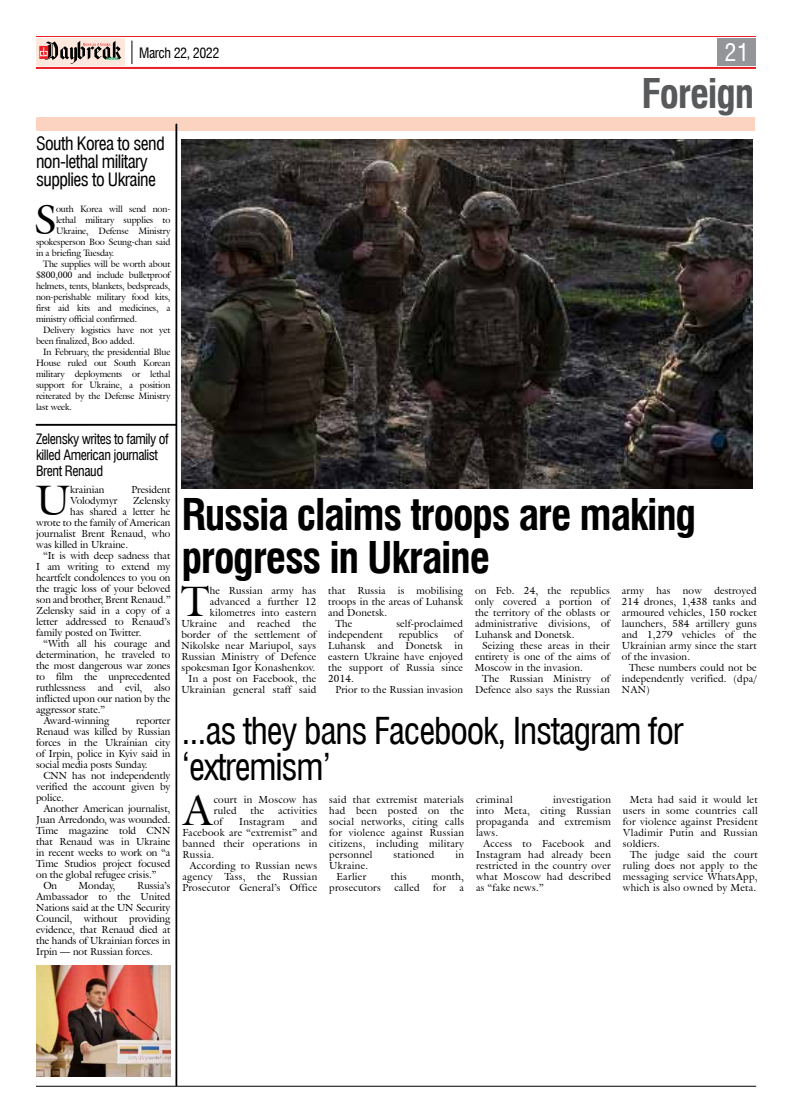
<style>
.page{position:relative;width:792px;height:1116px;background:#fff}
.page>*{position:absolute;margin:0;border:0;box-sizing:border-box;transform-origin:0 0}
.t1{font:42.7px/42.5px "Corporate Condensed Bold SWFTE";letter-spacing:-.03em;color:#000}
.t2{font:41.6px "Galliard IT Cby BT";color:#000}
.t3{font:40.6px "Galliard IT Cby BT";color:#000}
.t4{font:40px "Corporate Condensed Bold SWFTE";letter-spacing:-.03em;color:#58595b}
.t5{font:36.2px/36px "Corporate Condensed Regular SWFTE";letter-spacing:-.03em;color:#000}
.t6{font:24px "Corporate Condensed Regular SWFTE";color:#fff}
.t7{font:18px/18px "Corporate Condensed Regular SWFTE";letter-spacing:-.03em;color:#000}
.t8{font:14px/16px "Corporate Condensed Regular SWFTE";letter-spacing:-.03em;color:#000}
.t9{font:10px/11px "Galliard IT Cby BT";letter-spacing:.02em;color:#000;text-align:justify}
.t10{font:10px "Galliard IT Cby BT";color:#000}
.t11{font:9px "Galliard IT Cby BT";letter-spacing:-.01em;color:#000}
</style>
<div class="page">
<hr style="left:36px;top:1086px;width:720px;height:1px;background:#000">
<hr style="left:36px;top:36px;width:720px;height:1px;background:#ed1d24">
<hr style="left:36px;top:67px;width:720px;height:2px;background:#ed1d24">
<div style="left:718px;top:38px;width:38px;height:28px;background:#939598"></div>
<div style="left:36px;top:39px;width:89px;height:27px;background:#fee7dc"></div>
<svg style="left:131px;top:41px;width:1px;height:23px"></svg>
<svg style="left:39px;top:41px;width:82px;height:23px"></svg>
<div style="left:36px;top:117px;width:718px;height:14px;background:#fcd3c1"></div>
<img style="left:181px;top:140px;width:572px;height:348px">
<svg style="left:36px;top:124px;width:141px;height:962px"></svg>
<img style="left:36px;top:966px;width:134px;height:110px">
<h3 class="t8" style="left:139px;top:45px;width:82px">March 22, 2022</h3>
<h3 class="t6" style="left:725px;top:37px;width:26px">21</h3>
<h3 class="t7" style="left:36px;top:134px;width:130px">South Korea to send non-lethal military supplies to Ukraine</h3>
<h3 class="t3" style="left:34px;top:194px;width:24px">S</h3>
<p class="t11" style="left:56px;top:203px;width:116px">outh Korea will send non-</p>
<p class="t11" style="left:56px;top:214px;width:116px">lethal military supplies to</p>
<p class="t11" style="left:56px;top:225px;width:116px">Ukraine, Defense Ministry</p>
<p class="t11" style="left:36px;top:236px;width:136px">spokesperson Boo Seung-chan said</p>
<p class="t11" style="left:36px;top:247px;width:80px">in a briefing Tuesday.</p>
<p class="t11" style="left:43px;top:258px;width:129px">The supplies will be worth about</p>
<p class="t11" style="left:36px;top:269px;width:136px">$800,000 and include bulletproof</p>
<p class="t11" style="left:36px;top:280px;width:136px">helmets, tents, blankets, bedspreads,</p>
<p class="t11" style="left:36px;top:291px;width:136px">non-perishable military food kits,</p>
<p class="t11" style="left:36px;top:302px;width:136px">first aid kits and medicines, a</p>
<p class="t11" style="left:36px;top:313px;width:103px">ministry official confirmed.</p>
<p class="t11" style="left:43px;top:324px;width:129px">Delivery logistics have not yet</p>
<p class="t11" style="left:36px;top:335px;width:100px">been finalized, Boo added.</p>
<p class="t11" style="left:43px;top:346px;width:129px">In February, the presidential Blue</p>
<p class="t11" style="left:36px;top:357px;width:136px">House ruled out South Korean</p>
<p class="t11" style="left:36px;top:368px;width:136px">military deployments or lethal</p>
<p class="t11" style="left:36px;top:379px;width:136px">support for Ukraine, a position</p>
<p class="t11" style="left:36px;top:390px;width:136px">reiterated by the Defense Ministry</p>
<p class="t11" style="left:36px;top:401px;width:38px">last week.</p>
<h3 class="t8" style="left:36px;top:431px;width:134px">Zelensky writes to family of killed American journalist<br>Brent Renaud</h3>
<h2 class="t2" style="left:36px;top:473px;width:36px">U</h2>
<p class="t10" style="left:70px;top:483px;width:36px">krainian</p>
<p class="t10" style="left:132px;top:483px;width:40px">President</p>
<p class="t10" style="left:70px;top:494px;width:49px">Volodymyr</p>
<p class="t10" style="left:133px;top:494px;width:39px">Zelensky</p>
<p class="t10" style="left:70px;top:505px;width:102px">has shared a letter he</p>
<p class="t10" style="left:36px;top:516px;width:136px">wrote to the family of American</p>
<p class="t10" style="left:36px;top:527px;width:136px">journalist Brent Renaud, who</p>
<p class="t10" style="left:36px;top:538px;width:94px">was killed in Ukraine.</p>
<p class="t10" style="left:43px;top:549px;width:129px">“It is with deep sadness that</p>
<p class="t10" style="left:36px;top:560px;width:136px">I am writing to extend my</p>
<p class="t10" style="left:36px;top:571px;width:136px">heartfelt condolences to you on</p>
<p class="t10" style="left:36px;top:582px;width:136px">the tragic loss of your beloved</p>
<p class="t10" style="left:36px;top:593px;width:136px">son and brother, Brent Renaud.”</p>
<p class="t10" style="left:36px;top:604px;width:136px">Zelensky said in a copy of a</p>
<p class="t10" style="left:36px;top:615px;width:136px">letter addressed to Renaud’s</p>
<p class="t10" style="left:36px;top:626px;width:107px">family posted on Twitter.</p>
<p class="t10" style="left:43px;top:637px;width:129px">“With all his courage and</p>
<p class="t10" style="left:36px;top:648px;width:136px">determination, he traveled to</p>
<p class="t10" style="left:36px;top:659px;width:136px">the most dangerous war zones</p>
<p class="t10" style="left:36px;top:670px;width:136px">to film the unprecedented</p>
<p class="t10" style="left:36px;top:681px;width:136px">ruthlessness and evil, also</p>
<p class="t10" style="left:36px;top:692px;width:136px">inflicted upon our nation by the</p>
<p class="t10" style="left:36px;top:703px;width:70px">aggressor state.”</p>
<p class="t10" style="left:43px;top:714px;width:67px">Award-winning</p>
<p class="t9" style="left:36px;top:715px;width:136px;text-indent:100px">reporter Renaud was killed by Russian forces in the Ukrainian city of Irpin, police in Kyiv said in social media posts Sunday.</p>
<p class="t9" style="left:36px;top:770px;width:136px;text-indent:7px">CNN has not independently verified the account given by police.</p>
<p class="t10" style="left:43px;top:802px;width:129px">Another American journalist,</p>
<p class="t10" style="left:36px;top:813px;width:136px">Juan Arredondo, was wounded.</p>
<p class="t10" style="left:36px;top:824px;width:136px">Time magazine told CNN</p>
<p class="t10" style="left:36px;top:835px;width:136px">that Renaud was in Ukraine</p>
<p class="t10" style="left:36px;top:846px;width:136px">in recent weeks to work on “a</p>
<p class="t10" style="left:36px;top:857px;width:136px">Time Studios project focused</p>
<p class="t10" style="left:36px;top:868px;width:122px">on the global refugee crisis.”</p>
<p class="t9" style="left:43px;top:880px;width:15px">On</p>
<p class="t9" style="left:79px;top:880px;width:38px">Monday,</p>
<p class="t9" style="left:36px;top:880px;width:136px;text-indent:101px">Russia’s Ambassador to the United Nations said at the UN Security Council, without providing evidence, that Renaud died at the hands of Ukrainian forces in Irpin — not Russian forces.</p>
<h3 class="t4" style="left:641px;top:69px;width:114px">Foreign</h3>
<h1 class="t1" style="left:181px;top:493px;width:516px">Russia claims troops are making progress in Ukraine</h1>
<h2 class="t2" style="left:182px;top:575px;width:29px">T</h2>
<p class="t9" style="left:181px;top:585px;width:136px;text-align:right">he Russian army has advanced a further 12 kilometres into eastern<br>Ukraine and reached the border of the settlement of<br>Nikolske near Mariupol, says<br>Russian Ministry of Defence spokesman Igor Konashenkov.<br>In a post on Facebook, the<br>Ukrainian general staff said</p>
<p class="t9" style="left:328px;top:585px;width:136px">that Russia is mobilising</p>
<p class="t9" style="left:328px;top:596px;width:136px">troops in the areas of Luhansk</p>
<p class="t9" style="left:328px;top:607px;width:60px">and Donetsk.</p>
<p class="t9" style="left:335px;top:618px;width:18px">The</p>
<p class="t9" style="left:396px;top:618px;width:68px">self-proclaimed</p>
<p class="t9" style="left:328px;top:629px;width:56px">independent</p>
<p class="t9" style="left:399px;top:629px;width:41px">republics</p>
<p class="t9" style="left:328px;top:629px;width:136px;text-indent:126px">of Luhansk and Donetsk in eastern Ukraine have enjoyed the support of Russia since 2014.</p>
<p class="t9" style="left:335px;top:684px;width:129px">Prior to the Russian invasion</p>
<p class="t9" style="left:475px;top:585px;width:136px">on Feb. 24, the republics only covered a portion of the territory of the oblasts or administrative divisions, of Luhansk and Donetsk.</p>
<p class="t9" style="left:475px;top:640px;width:136px;text-indent:7px">Seizing these areas in their entirety is one of the aims of Moscow in the invasion.</p>
<p class="t9" style="left:475px;top:673px;width:136px;text-align:right">The Russian Ministry of<br>Defence also says the Russian</p>
<p class="t9" style="left:622px;top:585px;width:136px">army has now destroyed 214 drones, 1,438 tanks and armoured vehicles, 150 rocket launchers, 584 artillery guns and 1,279 vehicles of the Ukrainian army since the start of the invasion.</p>
<p class="t9" style="left:622px;top:662px;width:136px;text-indent:7px">These numbers could not be independently verified. (dpa/ NAN)</p>
<h3 class="t5" style="left:181px;top:713px;width:503px">...as they bans Facebook, Instagram for ‘extremism’</h3>
<h2 class="t2" style="left:183px;top:783px;width:31px">A</h2>
<p class="t9" style="left:214px;top:793px;width:105px">court in Moscow has ruled</p>
<p class="t9" style="left:250px;top:804px;width:15px">the</p>
<p class="t9" style="left:278px;top:804px;width:41px">activities</p>
<p class="t9" style="left:214px;top:815px;width:10px">of</p>
<p class="t9" style="left:239px;top:815px;width:47px">Instagram</p>
<p class="t9" style="left:182px;top:815px;width:136px;text-indent:119px">and Facebook are “extremist” and banned their operations in Russia.</p>
<p class="t9" style="left:182px;top:859px;width:136px;text-indent:7px">According to Russian news agency Tass, the Russian Prosecutor General’s Office</p>
<p class="t9" style="left:329px;top:793px;width:136px">said that extremist materials had been posted on the social networks, citing calls for violence against Russian citizens, including military personnel</p>
<p class="t9" style="left:394px;top:848px;width:42px">stationed</p>
<p class="t9" style="left:456px;top:848px;width:10px">in</p>
<p class="t9" style="left:329px;top:859px;width:40px;text-align:center">Ukraine.<br>Earlier</p>
<p class="t9" style="left:391px;top:870px;width:18px">this</p>
<p class="t9" style="left:431px;top:870px;width:34px">month,</p>
<p class="t9" style="left:329px;top:881px;width:53px">prosecutors</p>
<p class="t9" style="left:394px;top:881px;width:27px">called</p>
<p class="t9" style="left:433px;top:881px;width:14px">for</p>
<p class="t9" style="left:460px;top:881px;width:6px">a</p>
<p class="t9" style="left:476px;top:793px;width:38px">criminal</p>
<p class="t9" style="left:476px;top:793px;width:136px;text-indent:77px">investigation into Meta, citing Russian propaganda and extremism laws.</p>
<p class="t9" style="left:476px;top:837px;width:136px;text-indent:7px">Access to Facebook and Instagram had already been restricted in the country over what Moscow had described as “fake news.”</p>
<p class="t9" style="left:623px;top:793px;width:136px;text-indent:7px">Meta had said it would let users in some countries call for violence against President Vladimir Putin and Russian soldiers.</p>
<p class="t9" style="left:623px;top:848px;width:136px;text-indent:7px">The judge said the court ruling does not apply to the messaging service WhatsApp, which is also owned by Meta.</p>
</div>
